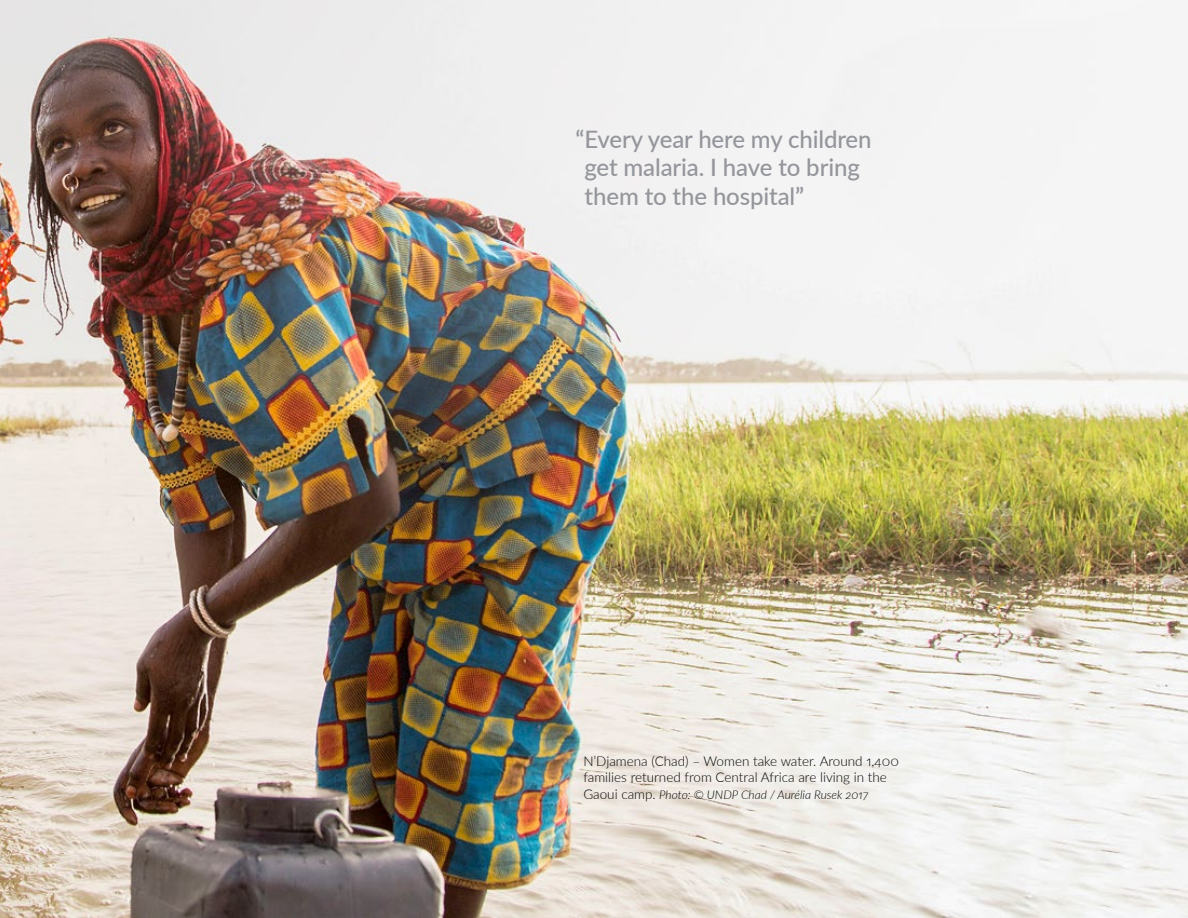
<style>
.page{position:relative;width:1188px;height:918px;background:#fff}
.page>*{position:absolute;margin:0;border:0;box-sizing:border-box;transform-origin:0 0}
.t1{font:500 24px/28.5px "Lato";letter-spacing:-.005em;color:#94969c}
.t2{font:300 13.5px/16.5px "Lato";color:#000}
.t3{font:italic 300 12px "Lato";color:#000}
.s1{font-weight:600}
.s2{font-style:normal;font-size:13.5px}
</style>
<div class="page">
<img style="left:0;top:0;width:1188px;height:918px">
<h1 class="t1" style="left:584px;top:124px;width:289px;text-indent:-9px"><span class="s1">“</span>Every year here my children get malaria. I have to bring them to the hospital<span class="s1">”</span></h1>
<p class="t2" style="left:583px;top:752px;width:317px">N’Djamena (Chad) – Women take water. Around 1,400 families returned from Central Africa are living in the</p>
<p class="t3" style="left:583px;top:786px;width:286px"><span class="s2">Gaoui camp.</span> Photo: © UNDP Chad / Aurélia Rusek 2017</p>
</div>
